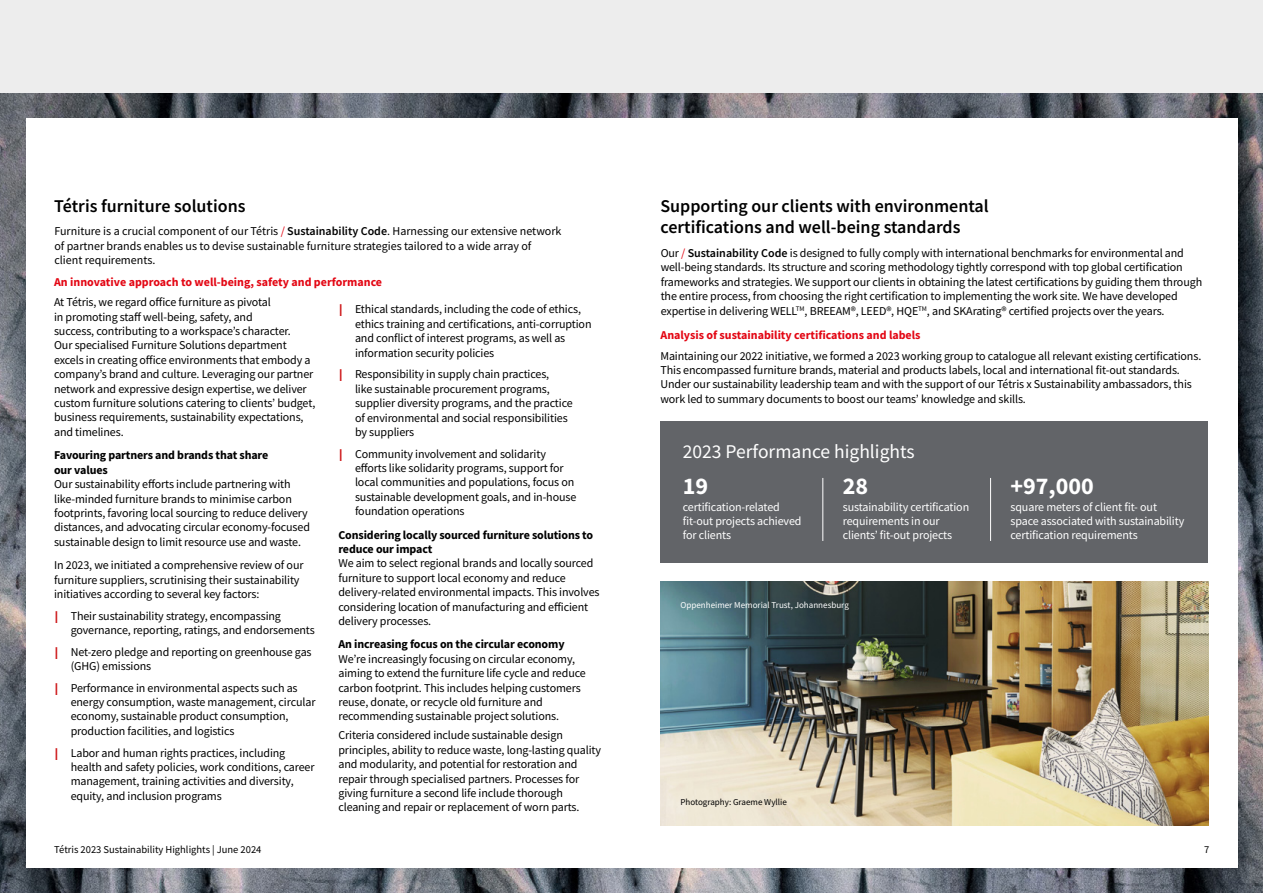
<style>
.page{position:relative;width:1263px;height:893px;background:#fff}
.page>*{position:absolute;margin:0;border:0;box-sizing:border-box;transform-origin:0 0}
.t1{font:700 24px "Source Sans Pro";color:#fff}
.t2{font:19.5px "Source Sans Pro";color:#fff}
.t3{font:600 18px/21px "Source Sans Pro";color:#000}
.t4{font:12px/14.4px "Source Sans Pro";letter-spacing:-.01em;color:#000}
.t5{font:12px/14.4px "Source Sans Pro";letter-spacing:-.01em;color:#fff}
.t6{font:700 12px/14.4px "Source Sans Pro";letter-spacing:-.01em;color:#000}
.t7{font:700 12px "Source Sans Pro";color:#e30613}
.t8{font:10.5px "Source Sans Pro";color:#000}
.t9{font:9px "Source Sans Pro";color:#fff}
.t10{font:9px "Source Sans Pro";color:#000}
.s1{color:#e30613}
.s2{font-weight:600}
.s3{font-size:18px;color:#cd1719}
</style>
<div class="page">
<img style="left:0;top:92px;width:1263px;height:801px">
<div style="left:26px;top:118px;width:1211px;height:749px;background:#fff"></div>
<div style="left:660px;top:422px;width:548px;height:141px;background:#626468"></div>
<hr style="left:822px;top:478px;width:1px;height:63px;background:#fff">
<hr style="left:990px;top:478px;width:1px;height:63px;background:#fff">
<img style="left:660px;top:582px;width:549px;height:243px">
<div style="left:0;top:0;width:1263px;height:92px;background:#ededed"></div>
<h3 class="t3" style="left:54px;top:195px;width:193px">Tétris furniture solutions</h3>
<h3 class="t3" style="left:660px;top:195px;width:330px">Supporting our clients with environmental certifications and well-being standards</h3>
<p class="t4" style="left:54px;top:224px;width:509px">Furniture is a crucial component of our Tétris <span class="s1">/</span> <span class="s2">Sustainability Code</span>. Harnessing our extensive network of partner brands enables us to devise sustainable furniture strategies tailored to a wide array of client requirements.</p>
<p class="t4" style="left:661px;top:246px;width:543px">Our <span class="s1">/</span> <span class="s2">Sustainability Code</span> is designed to fully comply with international benchmarks for environmental and well-being standards. Its structure and scoring methodology tightly correspond with top global certification frameworks and strategies. We support our clients in obtaining the latest certifications by guiding them through the entire process, from choosing the right certification to implementing the work site. We have developed expertise in delivering WELL<sup>TM</sup>, BREEAM®, LEED®, HQE<sup>TM</sup>, and SKArating® certified projects over the years.</p>
<p class="t7" style="left:54px;top:274px;width:330px">An innovative approach to well-being, safety and performance</p>
<p class="t4" style="left:54px;top:295px;width:263px">At Tétris, we regard office furniture as pivotal<br>in promoting staff well-being, safety, and<br>success, contributing to a workspace’s character.<br>Our specialised Furniture Solutions department excels in creating office environments that embody a company’s brand and culture. Leveraging our partner network and expressive design expertise, we deliver custom furniture solutions catering to clients’ budget, business requirements, sustainability expectations, and timelines.</p>
<p class="t6" style="left:54px;top:448px;width:216px">Favouring partners and brands that share our values</p>
<p class="t4" style="left:54px;top:477px;width:257px">Our sustainability efforts include partnering with like-minded furniture brands to minimise carbon footprints, favoring local sourcing to reduce delivery distances, and advocating circular economy-focused sustainable design to limit resource use and waste.</p>
<p class="t4" style="left:54px;top:558px;width:251px">In 2023, we initiated a comprehensive review of our furniture suppliers, scrutinising their sustainability initiatives according to several key factors:</p>
<p class="t4" style="left:71px;top:608px;width:246px;text-indent:-17px"><span class="s3">І</span> Their sustainability strategy, encompassing governance, reporting, ratings, and endorsements</p>
<p class="t4" style="left:71px;top:644px;width:242px;text-indent:-17px"><span class="s3">І</span> Net-zero pledge and reporting on greenhouse gas (GHG) emissions</p>
<p class="t4" style="left:71px;top:680px;width:246px;text-indent:-17px"><span class="s3">І</span> Performance in environmental aspects such as energy consumption, waste management, circular economy, sustainable product consumption, production facilities, and logistics</p>
<p class="t4" style="left:71px;top:745px;width:245px;text-indent:-17px"><span class="s3">І</span> Labor and human rights practices, including health and safety policies, work conditions, career management, training activities and diversity, equity, and inclusion programs</p>
<p class="t4" style="left:355px;top:302px;width:238px;text-indent:-17px"><span class="s3">І</span> Ethical standards, including the code of ethics, ethics training and certifications, anti-corruption and conflict of interest programs, as well as information security policies</p>
<p class="t4" style="left:355px;top:367px;width:219px;text-indent:-17px"><span class="s3">І</span> Responsibility in supply chain practices,<br>like sustainable procurement programs, supplier diversity programs, and the practice of environmental and social responsibilities by suppliers</p>
<p class="t4" style="left:355px;top:446px;width:223px;text-indent:-17px"><span class="s3">І</span> Community involvement and solidarity efforts like solidarity programs, support for local communities and populations, focus on sustainable development goals, and in-house foundation operations</p>
<p class="t6" style="left:338px;top:527px;width:256px">Considering locally sourced furniture solutions to reduce our impact</p>
<p class="t4" style="left:338px;top:556px;width:263px">We aim to select regional brands and locally sourced furniture to support local economy and reduce delivery-related environmental impacts. This involves considering location of manufacturing and efficient delivery processes.</p>
<p class="t6" style="left:338px;top:637px;width:228px">An increasing focus on the circular economy</p>
<p class="t4" style="left:338px;top:652px;width:249px">We’re increasingly focusing on circular economy, aiming to extend the furniture life cycle and reduce carbon footprint. This includes helping customers reuse, donate, or recycle old furniture and recommending sustainable project solutions.</p>
<p class="t4" style="left:338px;top:728px;width:264px">Criteria considered include sustainable design principles, ability to reduce waste, long-lasting quality and modularity, and potential for restoration and repair through specialised partners. Processes for giving furniture a second life include thorough cleaning and repair or replacement of worn parts.</p>
<p class="t7" style="left:660px;top:327px;width:262px">Analysis of sustainability certifications and labels</p>
<p class="t4" style="left:660px;top:348px;width:542px">Maintaining our 2022 initiative, we formed a 2023 working group to catalogue all relevant existing certifications.<br>This encompassed furniture brands, material and products labels, local and international fit-out standards.<br>Under our sustainability leadership team and with the support of our Tétris x Sustainability ambassadors, this work led to summary documents to boost our teams’ knowledge and skills.</p>
<h2 class="t2" style="left:683px;top:439px;width:233px">2023 Performance highlights</h2>
<p class="t5" style="left:683px;top:499px;width:120px">certification-related fit-out projects achieved for clients</p>
<h1 class="t1" style="left:683px;top:469px;width:27px">19</h1>
<h1 class="t1" style="left:843px;top:469px;width:27px">28</h1>
<h1 class="t1" style="left:1010px;top:469px;width:85px">+97,000</h1>
<p class="t5" style="left:843px;top:499px;width:128px">sustainability certification requirements in our clients’ fit-out projects</p>
<p class="t5" style="left:1010px;top:499px;width:175px">square meters of client fit- out space associated with sustainability certification requirements</p>
<p class="t9" style="left:680px;top:600px;width:170px">Oppenheimer Memorial Trust, Johannesburg</p>
<p class="t10" style="left:680px;top:797px;width:108px">Photography: Graeme Wyllie</p>
<p class="t8" style="left:54px;top:842px;width:209px">Tétris 2023 Sustainability Highlights | June 2024</p>
<p class="t8" style="left:1204px;top:842px;width:7px">7</p>
</div>
